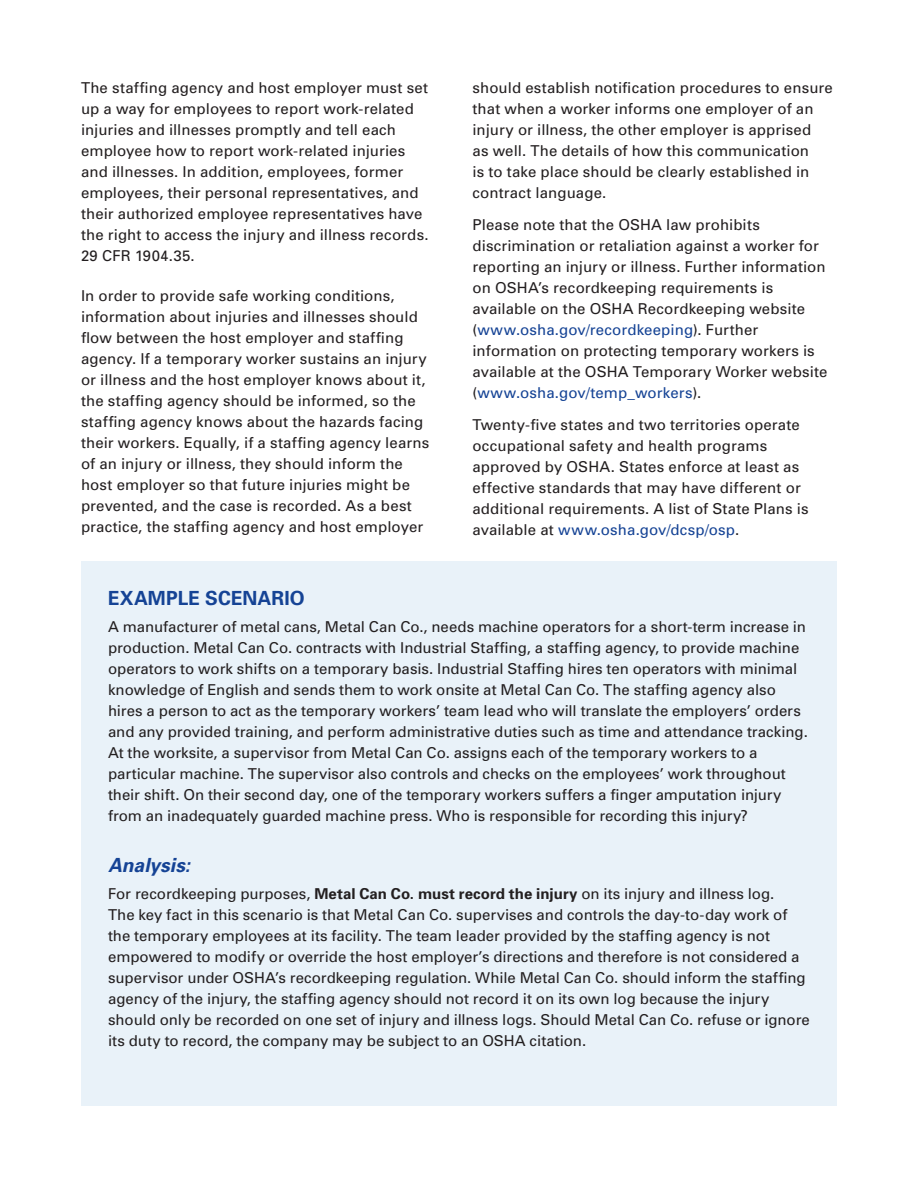
<style>
.page{position:relative;width:918px;height:1188px;background:#fff}
.page>*{position:absolute;margin:0;border:0;box-sizing:border-box;transform-origin:0 0}
.Subhead{font:700 19.5px "Univers";letter-spacing:.005em;color:#154395}
.Subhead-2{font:italic 700 19.5px "Univers";letter-spacing:.005em;color:#154395}
.Bodytext{font:15px/21px "Univers";letter-spacing:.005em;color:#231f20}
.s1{color:#154395}
.s2{font-weight:700}
</style>
<div class="page">
<div style="left:81px;top:562px;width:756px;height:544px;background:#e9f2f9"></div>
<p class="Bodytext" style="left:81px;top:77px;width:349px">The staffing agency and host employer must set up a way for employees to report work-related injuries and illnesses promptly and tell each employee how to report work-related injuries and illnesses. In addition, employees, former employees, their personal representatives, and their authorized employee representatives have the right to access the injury and illness records.<br>29 CFR 1904.35.</p>
<p class="Bodytext" style="left:81px;top:285px;width:350px">In order to provide safe working conditions, information about injuries and illnesses should flow between the host employer and staffing agency. If a temporary worker sustains an injury or illness and the host employer knows about it, the staffing agency should be informed, so the staffing agency knows about the hazards facing their workers. Equally, if a staffing agency learns of an injury or illness, they should inform the host employer so that future injuries might be prevented, and the case is recorded. As a best practice, the staffing agency and host employer</p>
<p class="Bodytext" style="left:472px;top:77px;width:362px">should establish notification procedures to ensure that when a worker informs one employer of an injury or illness, the other employer is apprised<br>as well. The details of how this communication<br>is to take place should be clearly established in contract language.</p>
<p class="Bodytext" style="left:472px;top:214px;width:357px">Please note that the OSHA law prohibits discrimination or retaliation against a worker for reporting an injury or illness. Further information on OSHA’s recordkeeping requirements is available on the OSHA Recordkeeping website (<span class="s1">www.osha.gov/recordkeeping</span>). Further information on protecting temporary workers is available at the OSHA Temporary Worker website (<span class="s1">www.osha.gov/temp_workers</span>).</p>
<p class="Bodytext" style="left:472px;top:414px;width:338px">Twenty-five states and two territories operate occupational safety and health programs approved by OSHA. States enforce at least as effective standards that may have different or additional requirements. A list of State Plans is available at <span class="s1">www.osha.gov/dcsp/osp</span>.</p>
<p class="Subhead" style="left:108px;top:585px;width:198px">EXAMPLE SCENARIO</p>
<p class="Bodytext" style="left:108px;top:616px;width:701px">A manufacturer of metal cans, Metal Can Co., needs machine operators for a short-term increase in production. Metal Can Co. contracts with Industrial Staffing, a staffing agency, to provide machine operators to work shifts on a temporary basis. Industrial Staffing hires ten operators with minimal knowledge of English and sends them to work onsite at Metal Can Co. The staffing agency also hires a person to act as the temporary workers’ team lead who will translate the employers’ orders and any provided training, and perform administrative duties such as time and attendance tracking.<br>At the worksite, a supervisor from Metal Can Co. assigns each of the temporary workers to a particular machine. The supervisor also controls and checks on the employees’ work throughout their shift. On their second day, one of the temporary workers suffers a finger amputation injury from an inadequately guarded machine press. Who is responsible for recording this injury?</p>
<p class="Subhead-2" style="left:108px;top:852px;width:84px">Analysis:</p>
<p class="Bodytext" style="left:108px;top:883px;width:703px">For recordkeeping purposes, <span class="s2">Metal Can Co. must record the injury</span> on its injury and illness log.<br>The key fact in this scenario is that Metal Can Co. supervises and controls the day-to-day work of the temporary employees at its facility. The team leader provided by the staffing agency is not empowered to modify or override the host employer’s directions and therefore is not considered a supervisor under OSHA’s recordkeeping regulation. While Metal Can Co. should inform the staffing agency of the injury, the staffing agency should not record it on its own log because the injury should only be recorded on one set of injury and illness logs. Should Metal Can Co. refuse or ignore its duty to record, the company may be subject to an OSHA citation.</p>
</div>
